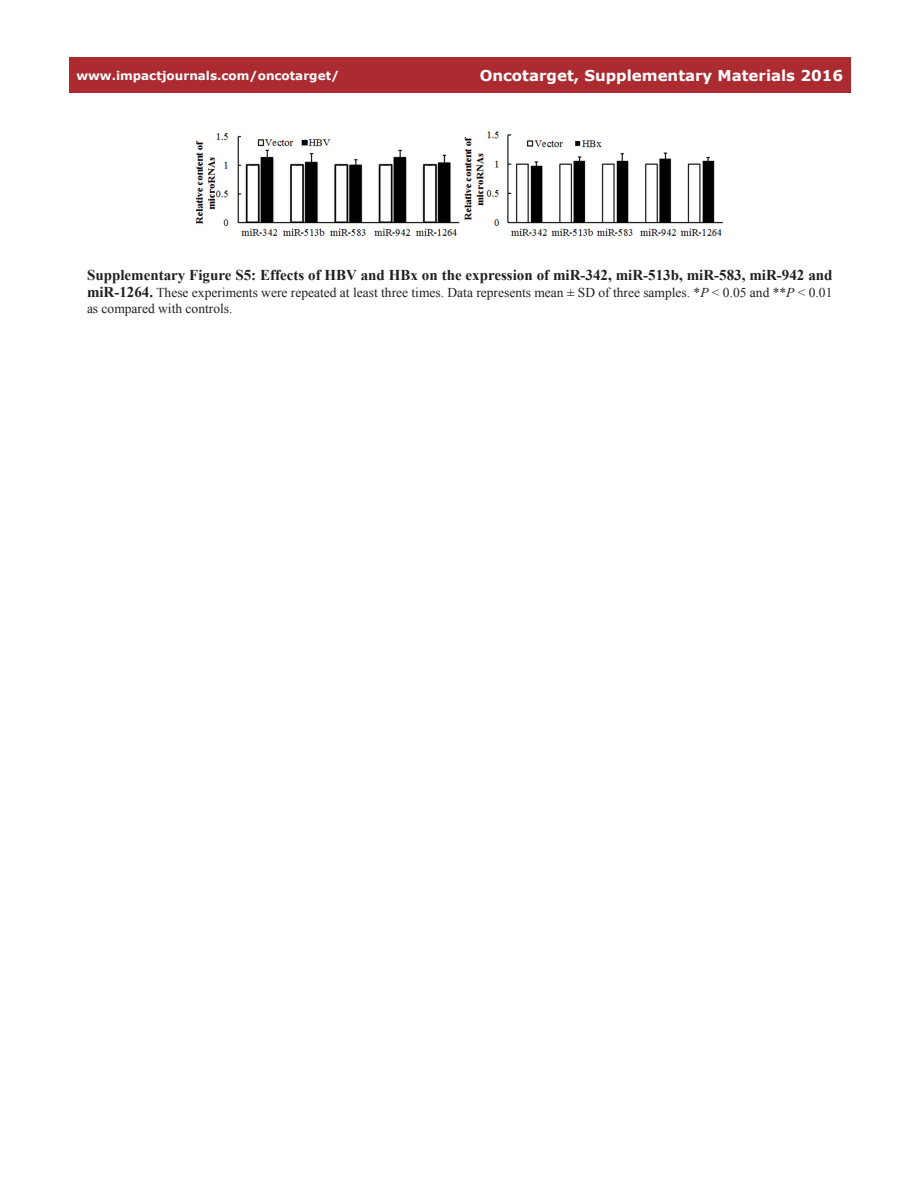
<style>
.page{position:relative;width:918px;height:1188px;background:#fff}
.page>*{position:absolute;margin:0;border:0;box-sizing:border-box;transform-origin:0 0}
.figuretext{font:700 15px "Times New Roman";color:#231f20}
.t1{font:700 15px "Verdana";color:#fff}
.figuretext-2{font:13.5px/16.2px "Times New Roman";color:#231f20}
.t2{font:700 12px "Verdana";color:#fff}
.s1{font-weight:700;font-size:15px}
.s2{font-style:italic}
</style>
<div class="page">
<div style="left:69px;top:57px;width:781px;height:36px;background:#ac2b31"></div>
<img style="left:195px;top:131px;width:528px;height:105px">
<p class="t2" style="left:76px;top:67px;width:264px">www.impactjournals.com/oncotarget/</p>
<p class="t1" style="left:480px;top:65px;width:365px">Oncotarget, Supplementary Materials 2016</p>
<p class="figuretext" style="left:87px;top:265px;width:747px">Supplementary Figure S5: Effects of HBV and HBx on the expression of miR-342, miR-513b, miR-583, miR-942 and</p>
<p class="figuretext-2" style="left:87px;top:284px;width:747px"><span class="s1">miR-1264.</span> These experiments were repeated at least three times. Data represents mean ± SD of three samples. *<span class="s2">P</span> &lt; 0.05 and **<span class="s2">P</span> &lt; 0.01 as compared with controls.</p>
</div>
